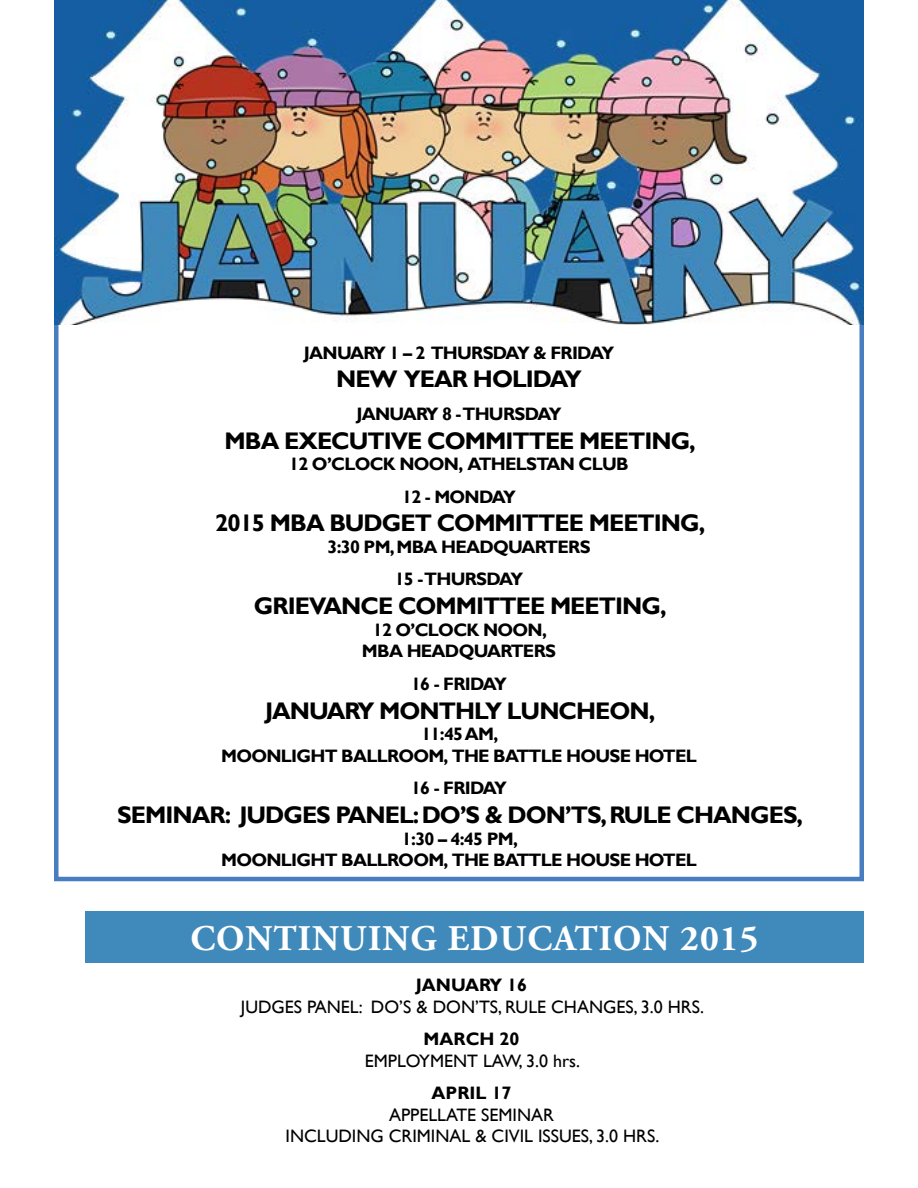
<style>
.page{position:relative;width:918px;height:1188px;background:#fff}
.page>*{position:absolute;margin:0;border:0;box-sizing:border-box;transform-origin:0 0}
.t1{font:700 36px "Adobe Garamond Pro";color:#fff}
.t2{font:700 24px "Gill Sans";letter-spacing:-.04em;color:#000}
.t3{font:700 18px/21.6px "Gill Sans";letter-spacing:-.04em;color:#000;text-align:center}
.t4{font:18px "Gill Sans";color:#000}
.t5{font:700 18px "Gill Sans";color:#000}
</style>
<div class="page">
<div style="left:54px;top:318px;width:810px;height:563px;border:4px solid #487dbf"></div>
<div style="left:85px;top:911px;width:779px;height:52px;background:#408abb"></div>
<img style="left:54px;top:0;width:810px;height:325px">
<p class="t3" style="left:304px;top:342px;width:167px">JANUARY 1 – 2 THURSDAY</p>
<p class="t3" style="left:533px;top:342px;width:57px">&amp; FRIDAY</p>
<h2 class="t2" style="left:336px;top:365px;width:85px">NEW YEAR</h2>
<h2 class="t2" style="left:473px;top:365px;width:77px">HOLIDAY</h2>
<p class="t3" style="left:356px;top:403px;width:146px">JANUARY 8 - THURSDAY</p>
<h2 class="t2" style="left:225px;top:426px;width:304px">MBA EXECUTIVE COMMITTEE</h2>
<h2 class="t2" style="left:579px;top:426px;width:36px">MEET</h2>
<h2 class="t2" style="left:644px;top:426px;width:53px">ING,</h2>
<p class="t3" style="left:402px;top:448px;width:226px;line-height:32.4px;text-align:left;text-indent:-113px">12 O’CLOCK NOON, ATHELSTAN CLUB<br>12 - MONDAY</p>
<h2 class="t2" style="left:215px;top:509px;width:148px">2015 MBA BUDGET</h2>
<h2 class="t2" style="left:437px;top:509px;width:102px">COMMITTEE</h2>
<h2 class="t2" style="left:589px;top:509px;width:36px">MEET</h2>
<h2 class="t2" style="left:654px;top:509px;width:53px">ING,</h2>
<p class="t3" style="left:395px;top:531px;width:197px;line-height:32.4px;text-align:left;text-indent:-67px">3:30 PM, MBA HEADQUARTERS<br>15 - THURSDAY</p>
<h2 class="t2" style="left:254px;top:592px;width:246px">GRIEVANCE COMMITTEE</h2>
<h2 class="t2" style="left:550px;top:592px;width:36px">MEET</h2>
<h2 class="t2" style="left:615px;top:592px;width:53px">ING,</h2>
<p class="t3" style="left:362px;top:619px;width:196px">12 O’CLOCK NOON,<br>MBA HEADQUARTERS</p>
<p class="t3" style="left:411px;top:673px;width:72px">16 - FRIDAY</p>
<h2 class="t2" style="left:265px;top:696px;width:26px">JANUARY</h2>
<h2 class="t2" style="left:379px;top:696px;width:40px">MONT</h2>
<h2 class="t2" style="left:455px;top:696px;width:69px">HLY LUN</h2>
<h2 class="t2" style="left:559px;top:696px;width:55px">CHEON</h2>
<h2 class="t2" style="left:649px;top:696px;width:8px">,</h2>
<p class="t3" style="left:221px;top:724px;width:477px">11:45 AM,<br>MOONLIGHT BALLROOM, TH E BATTLE HOUSE HOTEL</p>
<p class="t3" style="left:411px;top:778px;width:72px">16 - FRIDAY</p>
<h2 class="t2" style="left:117px;top:800px;width:74px">SEMINAR</h2>
<h2 class="t2" style="left:225px;top:800px;width:580px">: JUDGES PANEL:DO’S &amp; DON’TS, RULE CHANGES,</h2>
<p class="t3" style="left:221px;top:828px;width:477px">1:30 – 4:45 PM,<br>MOONLIGHT BALLROOM, TH E BATTLE HOUSE HOTEL</p>
<h1 class="t1" style="left:191px;top:917px;width:26px">CONTINUING</h1>
<h1 class="t1" style="left:448px;top:917px;width:26px">EDUCATION</h1>
<h1 class="t1" style="left:680px;top:917px;width:80px">2015</h1>
<p class="t5" style="left:416px;top:974px;width:113px">JANUARY 16</p>
<p class="t4" style="left:241px;top:996px;width:465px">JUDGES PANEL: DO’S &amp; DON’TS, RULE CHANGES, 3.0 HRS.</p>
<p class="t3" style="left:424px;top:1029px;width:97px">MARCH 20</p>
<p class="t4" style="left:365px;top:1050px;width:217px">EMPLOYMENT LAW, 3.0 HRS.</p>
<p class="t3" style="left:432px;top:1083px;width:81px">APRI L 17</p>
<p class="t4" style="left:389px;top:1104px;width:166px">APPELLATE SEMINAR</p>
<p class="t4" style="left:286px;top:1126px;width:17px">INCLUDING</p>
<p class="t4" style="left:389px;top:1126px;width:24px">CRIMINAL</p>
<p class="t4" style="left:475px;top:1126px;width:78px">&amp; CIVIL ISSUES</p>
<p class="t4" style="left:589px;top:1126px;width:72px">, 3.0 HRS.</p>
</div>
